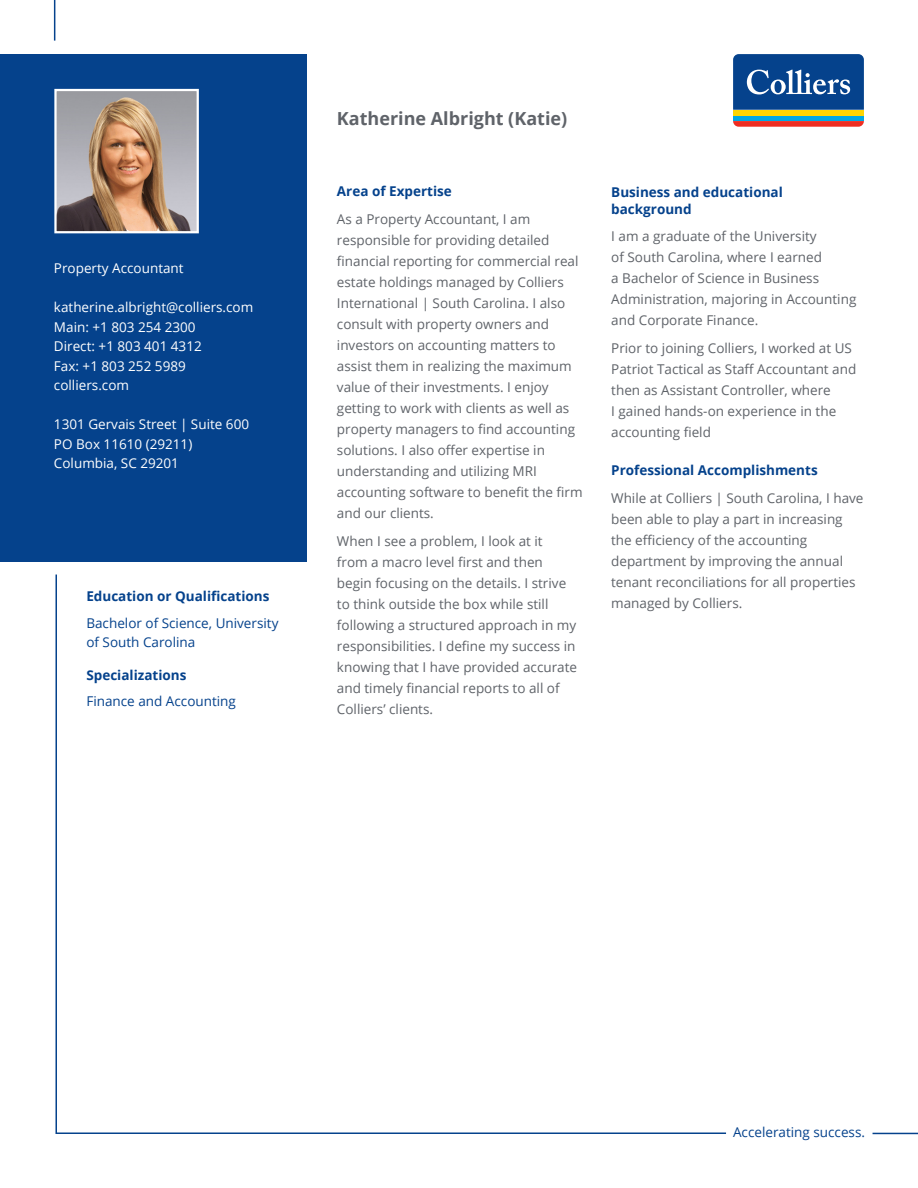
<style>
.page{position:relative;width:918px;height:1188px;background:#fff}
.page>*{position:absolute;margin:0;border:0;box-sizing:border-box;transform-origin:0 0}
.t1{font:700 18px "Open Sans";color:#5f6369}
.t2{font:13.5px/21px "Open Sans";color:#5f6369}
.t3{font:13.5px/19.5px "Open Sans";color:#fff}
.t4{font:700 13.5px/16.2px "Open Sans";color:#05428c}
.t5{font:13.5px/19.5px "Open Sans";color:#05428c}
</style>
<div class="page">
<div style="left:733px;top:115px;width:131px;height:6px;background:#00a8e4"></div>
<div style="left:733px;top:110px;width:131px;height:5px;background:#fed503"></div>
<svg style="left:733px;top:121px;width:131px;height:6px"></svg>
<svg style="left:733px;top:54px;width:131px;height:56px"></svg>
<hr style="left:873px;top:1133px;width:45px;height:1px;background:#05428c">
<hr style="left:54px;top:0;width:1px;height:41px;background:#05428c">
<div style="left:0;top:54px;width:307px;height:508px;background:#05428c"></div>
<svg style="left:55px;top:574px;width:672px;height:560px"></svg>
<img style="left:57px;top:92px;width:139px;height:138px">
<div style="left:54px;top:89px;width:145px;height:144px;border:2px solid #fff"></div>
<p class="t3" style="left:54px;top:258px;width:131px">Property Accountant</p>
<p class="t3" style="left:54px;top:297px;width:201px">katherine.albright@colliers.com<br>Main: +1 803 254 2300<br>Direct: +1 803 401 4312<br>Fax: +1 803 252 5989 colliers.com</p>
<p class="t3" style="left:54px;top:414px;width:197px">1301 Gervais Street | Suite 600</p>
<p class="t3" style="left:54px;top:434px;width:140px">PO Box 11610 (29211)</p>
<p class="t3" style="left:54px;top:453px;width:126px">Columbia, SC 29201</p>
<p class="t4" style="left:86px;top:588px;width:185px">Education or Qualifications</p>
<p class="t5" style="left:86px;top:613px;width:194px">Bachelor of Science, University of South Carolina</p>
<p class="t4" style="left:86px;top:667px;width:102px">Specializations</p>
<p class="t5" style="left:86px;top:691px;width:151px">Finance and Accounting</p>
<p class="t1" style="left:337px;top:106px;width:232px">Katherine Albright (Katie)</p>
<p class="t4" style="left:337px;top:183px;width:116px">Area of Expertise</p>
<p class="t2" style="left:337px;top:208px;width:247px">As a Property Accountant, I am responsible for providing detailed financial reporting for commercial real estate holdings managed by Colliers International | South Carolina. I also consult with property owners and investors on accounting matters to assist them in realizing the maximum value of their investments. I enjoy getting to work with clients as well as property managers to find accounting solutions. I also offer expertise in understanding and utilizing MRI accounting software to benefit the firm and our clients.</p>
<p class="t2" style="left:337px;top:530px;width:242px">When I see a problem, I look at it<br>from a macro level first and then begin focusing on the details. I strive to think outside the box while still following a structured approach in my responsibilities. I define my success in knowing that I have provided accurate and timely financial reports to all of Colliers’ clients.</p>
<p class="t4" style="left:611px;top:184px;width:173px">Business and educational background</p>
<p class="t2" style="left:611px;top:226px;width:247px">I am a graduate of the University<br>of South Carolina, where I earned<br>a Bachelor of Science in Business<br>Administration, majoring in Accounting and Corporate Finance.</p>
<p class="t2" style="left:611px;top:337px;width:247px">Prior to joining Colliers, I worked at US Patriot Tactical as Staff Accountant and then as Assistant Controller, where<br>I gained hands-on experience in the accounting field</p>
<p class="t4" style="left:611px;top:462px;width:208px">Professional Accomplishments</p>
<p class="t2" style="left:611px;top:487px;width:254px">While at Colliers | South Carolina, I have been able to play a part in increasing the efficiency of the accounting department by improving the annual tenant reconciliations for all properties managed by Colliers.</p>
<p class="t5" style="left:733px;top:1122px;width:133px">Accelerating success.</p>
</div>
